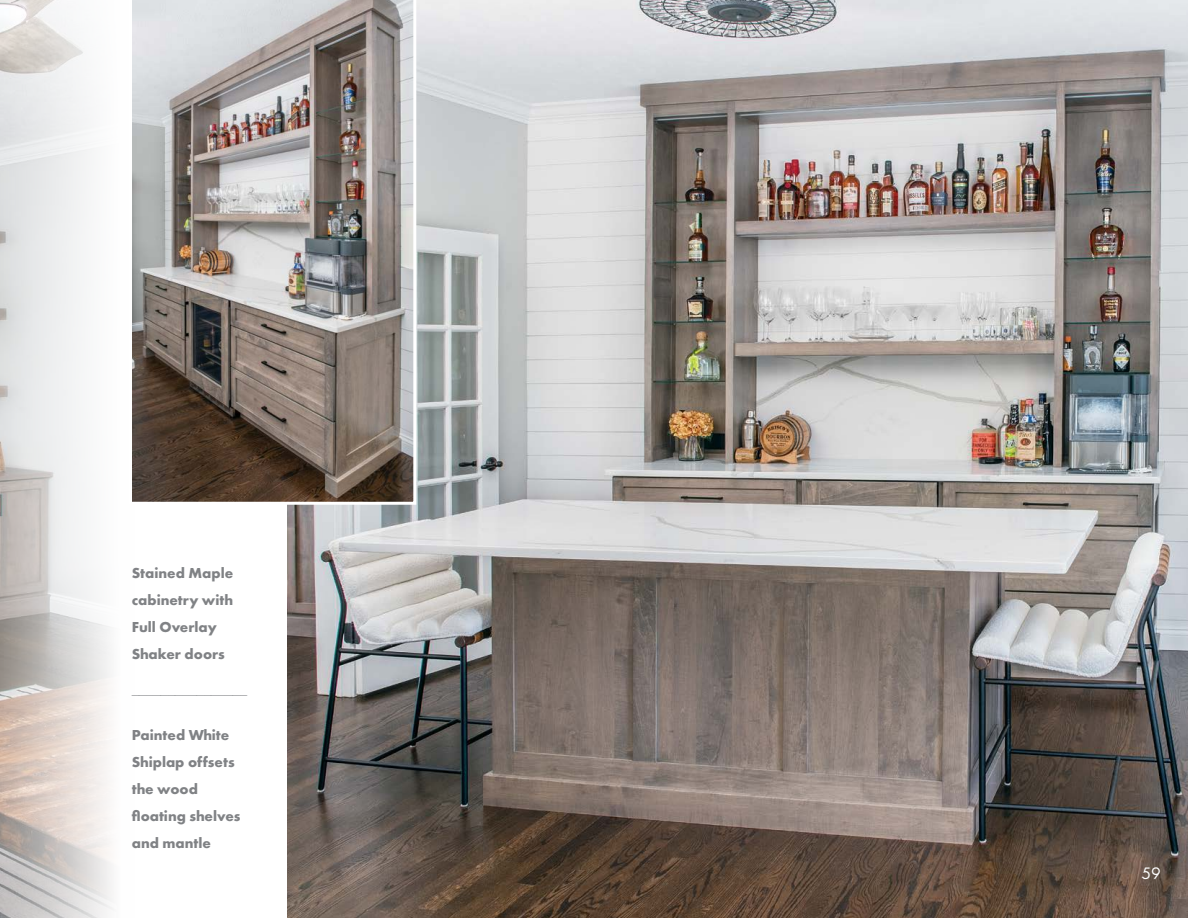
<style>
.page{position:relative;width:1188px;height:918px;background:#fff}
.page>*{position:absolute;margin:0;border:0;box-sizing:border-box;transform-origin:0 0}
.t1{font:17.25px "Futura PT";color:#fff}
.t2{font:700 15px/27px "Futura PT";color:#808285}
.t3{font:300 15px "Futura PT";color:#808285}
</style>
<div class="page">
<img style="left:0;top:0;width:113px;height:918px">
<img style="left:288px;top:0;width:900px;height:918px">
<svg style="left:132px;top:0;width:286px;height:506px"></svg>
<p class="t2" style="left:132px;top:560px;width:103px">Stained Maple cabinetry with<br>Full Overlay<br>Shaker doors</p>
<p class="t3" style="left:132px;top:680px;width:117px">________________</p>
<p class="t2" style="left:132px;top:722px;width:110px">Painted White<br>Shiplap offsets the wood floating shelves and mantle</p>
<p class="t1" style="left:1141px;top:863px;width:21px">59</p>
</div>
